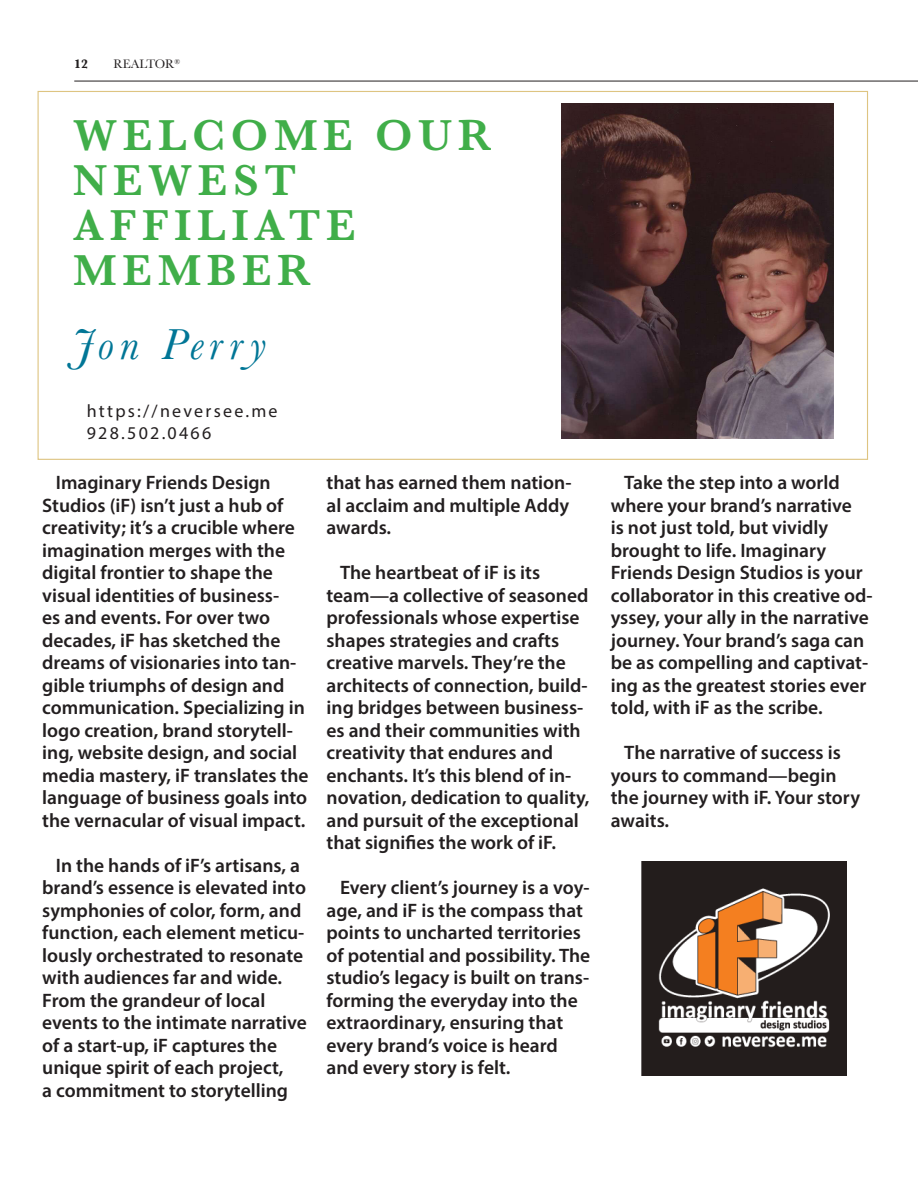
<style>
.page{position:relative;width:918px;height:1188px;background:#fff}
.page>*{position:absolute;margin:0;border:0;box-sizing:border-box;transform-origin:0 0}
.t1{font:600 45px/45px "Baskerville";letter-spacing:.125em;color:#40ae49}
.t2{font:italic 45px "Baskerville";letter-spacing:.125em;color:#017696}
.t3{font:600 19.5px/22.5px "Myriad Pro";color:#231f20}
.t4{font:18px "Myriad Pro";letter-spacing:.125em;color:#231f20}
.t5{font:12.75px "Baskerville";color:#231f20}
.t6{font:700 12.75px "Baskerville";color:#231f20}
</style>
<div class="page">
<hr style="left:74px;top:81px;width:844px;height:1px;background:#231f20">
<img style="left:642px;top:862px;width:204px;height:214px">
<img style="left:561px;top:104px;width:272px;height:334px">
<p class="t6" style="left:74px;top:55px;width:15px">12</p>
<p class="t5" style="left:114px;top:56px;width:68px">REALTOR<sup>®</sup></p>
<p class="t1" style="left:73px;top:112px;width:419px">WELCOME OUR<br>NEWEST<br>AFFILIATE<br>MEMBER</p>
<p class="t2" style="left:73px;top:315px;width:195px">Jon Perry</p>
<p class="t4" style="left:87px;top:400px;width:192px">https://neversee.me</p>
<p class="t4" style="left:87px;top:422px;width:126px">928.502.0466</p>
<p class="t3" style="left:42px;top:471px;width:268px;text-indent:14px">Imaginary Friends Design<br>Studios (iF) isn’t just a hub of creativity; it’s a crucible where imagination merges with the digital frontier to shape the visual identities of business-<br>es and events. For over two decades, iF has sketched the dreams of visionaries into tan&shy;gible triumphs of design and communication. Specializing in logo creation, brand storytell&shy;ing, website design, and social media mastery, iF translates the language of business goals into the vernacular of visual impact.</p>
<p class="t3" style="left:42px;top:854px;width:266px;text-indent:14px">In the hands of iF’s artisans, a brand’s essence is elevated into symphonies of color, form, and function, each element meticu&shy;lously orchestrated to resonate with audiences far and wide.<br>From the grandeur of local events to the intimate narrative of a start-up, iF captures the unique spirit of each project,<br>a commitment to storytelling</p>
<p class="t3" style="left:327px;top:471px;width:247px">that has earned them nation&shy;al acclaim and multiple Addy awards.</p>
<p class="t3" style="left:327px;top:561px;width:265px;text-indent:14px">The heartbeat of iF is its team—a collective of seasoned professionals whose expertise shapes strategies and crafts creative marvels. They’re the architects of connection, build&shy;ing bridges between business&shy;es and their communities with creativity that endures and enchants. It’s this blend of in&shy;novation, dedication to quality, and pursuit of the exceptional that signifies the work of iF.</p>
<p class="t3" style="left:327px;top:876px;width:265px;text-indent:14px">Every client’s journey is a voy&shy;age, and iF is the compass that points to uncharted territories of potential and possibility. The studio’s legacy is built on trans&shy;forming the everyday into the extraordinary, ensuring that every brand’s voice is heard and every story is felt.</p>
<p class="t3" style="left:611px;top:471px;width:263px;text-indent:14px">Take the step into a world where your brand’s narrative<br>is not just told, but vividly brought to life. Imaginary<br>Friends Design Studios is your collaborator in this creative od&shy;yssey, your ally in the narrative journey. Your brand’s saga can be as compelling and captivat&shy;ing as the greatest stories ever told, with iF as the scribe.</p>
<p class="t3" style="left:611px;top:741px;width:251px;text-indent:14px">The narrative of success is yours to command—begin the journey with iF. Your story awaits.</p>
</div>
